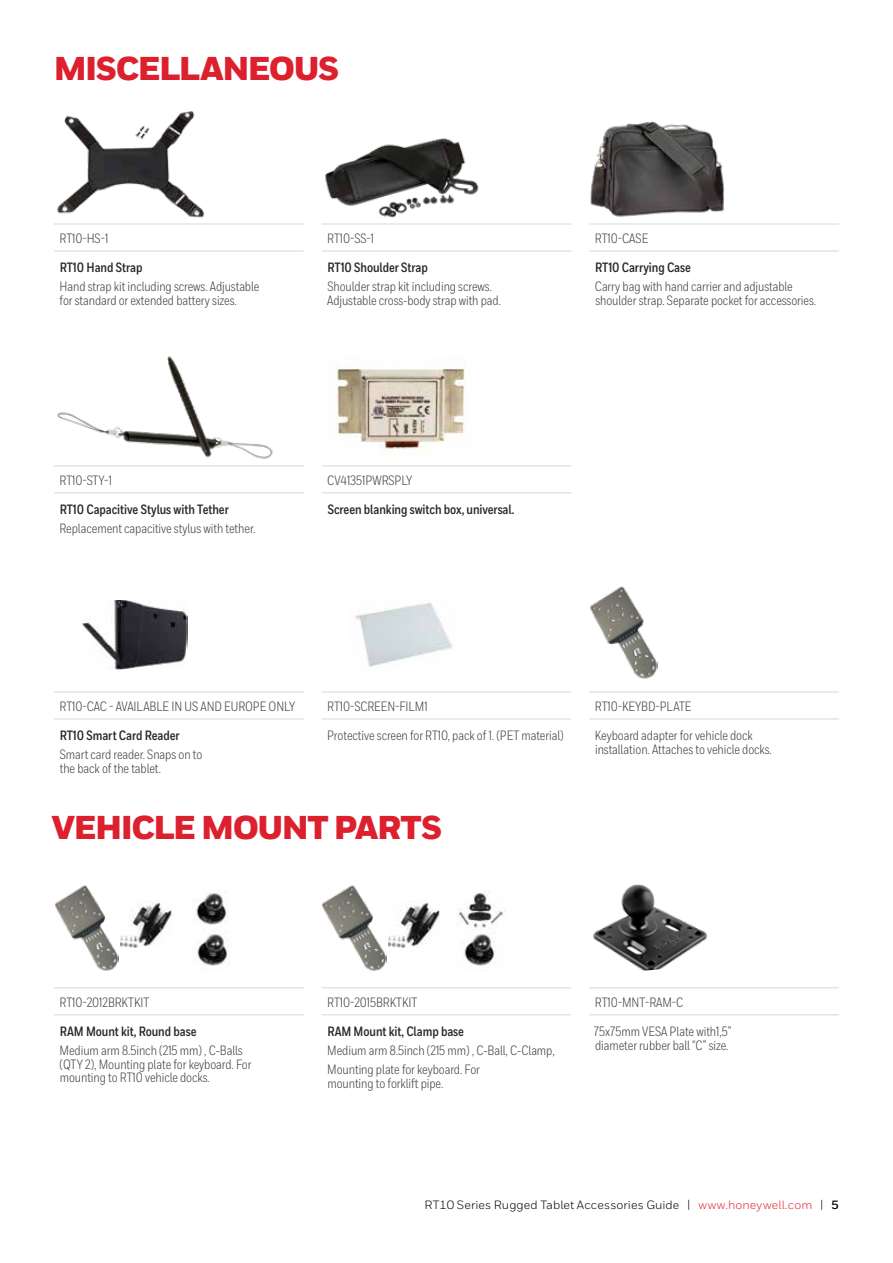
<style>
.page{position:relative;width:893px;height:1263px;background:#fff}
.page>*{position:absolute;margin:0;border:0;box-sizing:border-box;transform-origin:0 0}
.t1{font:900 33px "Honeywell Sans";letter-spacing:-.045em;color:#dc202e}
.t2{font:13.5px/13.5px "Honeywell Cond";letter-spacing:-.005em;color:#414042}
.t3{font:700 13.5px "Honeywell Cond";letter-spacing:-.005em;color:#292829}
.t4{font:12px "Honeywell Sans";letter-spacing:.01em;color:#000}
.s1{color:#e02836}
.s2{font-weight:700}
</style>
<div class="page">
<hr style="left:54px;top:224px;width:250px;height:1px;background:#d5d7d8">
<hr style="left:322px;top:224px;width:249px;height:1px;background:#d5d7d8">
<hr style="left:589px;top:224px;width:250px;height:1px;background:#d5d7d8">
<hr style="left:54px;top:251px;width:250px;height:1px;background:#d5d7d8">
<hr style="left:322px;top:251px;width:249px;height:1px;background:#d5d7d8">
<hr style="left:589px;top:251px;width:250px;height:1px;background:#d5d7d8">
<img style="left:57px;top:111px;width:147px;height:107px">
<img style="left:325px;top:138px;width:154px;height:80px">
<img style="left:590px;top:121px;width:134px;height:96px">
<hr style="left:54px;top:465px;width:250px;height:1px;background:#d5d7d8">
<hr style="left:322px;top:465px;width:249px;height:1px;background:#d5d7d8">
<hr style="left:54px;top:492px;width:250px;height:1px;background:#d5d7d8">
<hr style="left:322px;top:492px;width:249px;height:1px;background:#d5d7d8">
<img style="left:57px;top:356px;width:216px;height:103px">
<img style="left:328px;top:364px;width:138px;height:87px">
<hr style="left:54px;top:692px;width:250px;height:1px;background:#d5d7d8">
<hr style="left:322px;top:692px;width:249px;height:1px;background:#d5d7d8">
<hr style="left:589px;top:692px;width:250px;height:1px;background:#d5d7d8">
<hr style="left:54px;top:719px;width:250px;height:1px;background:#d5d7d8">
<hr style="left:322px;top:719px;width:249px;height:1px;background:#d5d7d8">
<hr style="left:589px;top:719px;width:250px;height:1px;background:#d5d7d8">
<img style="left:83px;top:600px;width:104px;height:69px">
<img style="left:355px;top:602px;width:98px;height:65px">
<img style="left:590px;top:586px;width:67px;height:93px">
<hr style="left:54px;top:987px;width:250px;height:1px;background:#d5d7d8">
<hr style="left:322px;top:987px;width:249px;height:1px;background:#d5d7d8">
<hr style="left:589px;top:987px;width:250px;height:1px;background:#d5d7d8">
<hr style="left:54px;top:1014px;width:250px;height:1px;background:#d5d7d8">
<hr style="left:322px;top:1014px;width:249px;height:1px;background:#d5d7d8">
<hr style="left:589px;top:1014px;width:250px;height:1px;background:#d5d7d8">
<img style="left:55px;top:885px;width:64px;height:86px">
<img style="left:121px;top:900px;width:51px;height:47px">
<img style="left:195px;top:891px;width:34px;height:75px">
<img style="left:322px;top:885px;width:64px;height:86px">
<img style="left:389px;top:900px;width:51px;height:47px">
<img style="left:456px;top:891px;width:49px;height:38px">
<img style="left:463px;top:932px;width:33px;height:34px">
<img style="left:623px;top:884px;width:30px;height:11px">
<h1 class="t1" style="left:54px;top:48px;width:287px">MISCELLANEOUS</h1>
<p class="t2" style="left:60px;top:231px;width:50px">RT10-HS-1</p>
<p class="t2" style="left:327px;top:231px;width:49px">RT10-SS-1</p>
<p class="t2" style="left:595px;top:231px;width:55px">RT10-CASE</p>
<p class="t3" style="left:60px;top:259px;width:84px">RT10 Hand Strap</p>
<p class="t2" style="left:60px;top:280px;width:201px">Hand strap kit including screws. Adjustable for standard or extended battery sizes.</p>
<p class="t3" style="left:327px;top:259px;width:102px">RT10 Shoulder Strap</p>
<p class="t2" style="left:327px;top:280px;width:175px">Shoulder strap kit including screws.<br>Adjustable cross-body strap with pad.</p>
<p class="t3" style="left:595px;top:259px;width:97px">RT10 Carrying Case</p>
<p class="t2" style="left:595px;top:280px;width:223px">Carry bag with hand carrier and adjustable shoulder strap. Separate pocket for accessories.</p>
<p class="t2" style="left:60px;top:473px;width:54px">RT10-STY-1</p>
<p class="t2" style="left:327px;top:473px;width:87px">CV41351PWRSPLY</p>
<p class="t3" style="left:60px;top:501px;width:171px">RT10 Capacitive Stylus with Tether</p>
<p class="t2" style="left:60px;top:522px;width:197px">Replacement capacitive stylus with tether.</p>
<p class="t3" style="left:328px;top:501px;width:188px">Screen blanking switch box, universal.</p>
<p class="t2" style="left:60px;top:699px;width:237px">RT10-CAC - AVAILABLE IN US AND EUROPE ONLY</p>
<p class="t2" style="left:327px;top:699px;width:102px">RT10-SCREEN-FILM1</p>
<p class="t2" style="left:595px;top:699px;width:98px">RT10-KEYBD-PLATE</p>
<p class="t3" style="left:60px;top:727px;width:121px">RT10 Smart Card Reader</p>
<p class="t2" style="left:60px;top:748px;width:144px">Smart card reader. Snaps on to the back of the tablet.</p>
<p class="t2" style="left:327px;top:729px;width:238px">Protective screen for RT10, pack of 1. (PET material)</p>
<p class="t2" style="left:595px;top:729px;width:178px">Keyboard adapter for vehicle dock installation. Attaches to vehicle docks.</p>
<h1 class="t1" style="left:51px;top:807px;width:392px">VEHICLE MOUNT PARTS</h1>
<p class="t2" style="left:60px;top:995px;width:91px">RT10-2012BRKTKIT</p>
<p class="t2" style="left:327px;top:995px;width:92px">RT10-2015BRKTKIT</p>
<p class="t2" style="left:595px;top:995px;width:90px">RT10-MNT-RAM-C</p>
<p class="t3" style="left:60px;top:1023px;width:138px">RAM Mount kit, Round base</p>
<p class="t2" style="left:60px;top:1044px;width:193px">Medium arm 8.5inch (215 mm) , C-Balls (QTY 2), Mounting plate for keyboard. For mounting to RT10 vehicle docks.</p>
<p class="t2" style="left:594px;top:1025px;width:139px">75x75mm VESA Plate with1,5” diameter rubber ball “C” size.</p>
<p class="t3" style="left:327px;top:1023px;width:138px">RAM Mount kit, Clamp base</p>
<p class="t2" style="left:327px;top:1041px;width:229px;line-height:18.9px">Medium arm 8.5inch (215 mm) , C-Ball, C-Clamp,<br>Mounting plate for keyboard. For</p>
<p class="t2" style="left:327px;top:1076px;width:117px">mounting to forklift pipe.</p>
<p class="t4" style="left:424px;top:1198px;width:416px">RT10 Series Rugged Tablet Accessories Guide | <span class="s1">www.honeywell.com</span> | <span class="s2">5</span></p>
</div>
